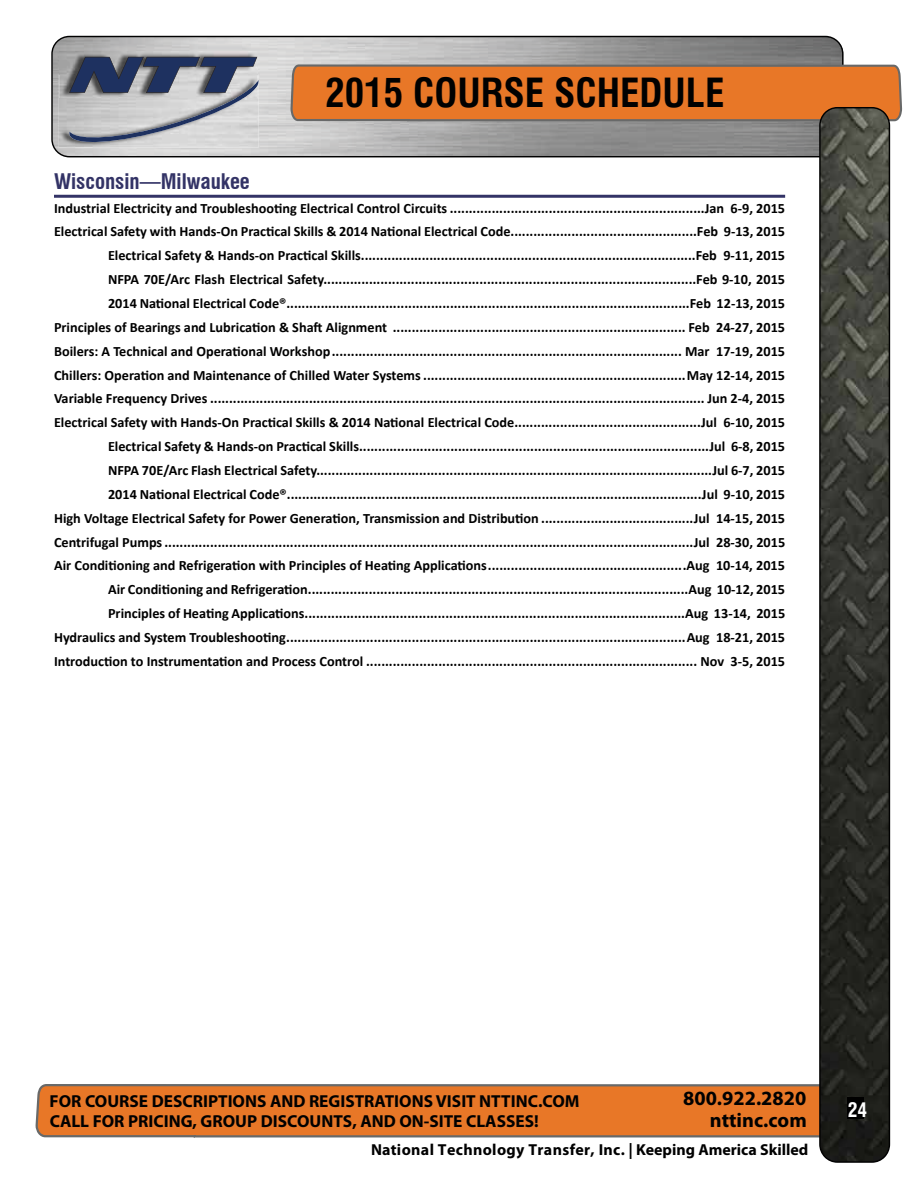
<style>
.page{position:relative;width:918px;height:1188px;background:#fff}
.page>*{position:absolute;margin:0;border:0;box-sizing:border-box;transform-origin:0 0}
.t1{font:700 condensed 39.15px "Swiss 721 BT";color:#010101}
.t2{font:700 condensed 21px "Swiss 721 BT";color:#336}
.t3{font:700 20.25px/21.8px "Myriad Pro";color:#010101;text-align:right}
.t4{font:700 condensed 19.5px "Swiss 721 BT";color:#fff}
.t5{font:700 condensed 18px "Swiss 721 BT";color:#fff}
.t6{font:700 17.4px/20.2px "Myriad Pro";color:#010101}
.t7{font:700 15.9px "Myriad Pro";letter-spacing:.02em;color:#010101}
.t8{font:700 14.25px/23.9px "Calibri";color:#000;text-align:right}
.s1{font-size:19.5px}
</style>
<div class="page">
<svg style="left:51px;top:36px;width:793px;height:121px;background:#a2a2a2"></svg>
<svg style="left:291px;top:64px;width:611px;height:57px;background:#dd762e"></svg>
<svg style="left:36px;top:1084px;width:783px;height:53px;background:#de762d"></svg>
<svg style="left:819px;top:107px;width:71px;height:1056px;background:#34352f"></svg>
<img style="left:59px;top:98px;width:200px;height:50px">
<img style="left:59px;top:52px;width:198px;height:46px">
<svg style="left:69px;top:57px;width:193px;height:90px;background:#969ba7"></svg>
<div style="left:848px;top:1097px;width:16px;height:22px;background:#000"></div>
<hr style="left:54px;top:195px;width:731px;height:3px;background:#336">
<h1 class="t1" style="left:325px;top:69px;width:401px">2015 COURSE SCHEDULE</h1>
<h2 class="t2" style="left:54px;top:169px;width:197px">Wisconsin—Milwaukee</h2>
<p class="t8" style="left:54px;top:196px;width:733px">Industrial Electricity and Troubleshooting Electrical Control Circuits ...................................................................Jan 6-9, 2015<br>Electrical Safety with Hands-On Practical Skills &amp; 2014 National Electrical Code.................................................Feb 9-13, 2015<br>Electrical Safety &amp; Hands-on Practical Skills........................................................................................Feb 9-11, 2015<br>NFPA 70E/Arc Flash Electrical Safety..................................................................................................Feb 9-10, 2015<br>2014 National Electrical Code®..........................................................................................................Feb 12-13, 2015<br>Principles of Bearings and Lubrication &amp; Shaft Alignment ............................................................................. Feb 24-27, 2015<br>Boilers: A Technical and Operational Workshop............................................................................................ Mar 17-19, 2015<br>Chillers: Operation and Maintenance of Chilled Water Systems .....................................................................May 12-14, 2015<br>Variable Frequency Drives .................................................................................................................................. Jun 2-4, 2015<br>Electrical Safety with Hands-On Practical Skills &amp; 2014 National Electrical Code.................................................Jul 6-10, 2015<br>Electrical Safety &amp; Hands-on Practical Skills............................................................................................Jul 6-8, 2015<br>NFPA 70E/Arc Flash Electrical Safety........................................................................................................Jul 6-7, 2015<br>2014 National Electrical Code®.............................................................................................................Jul 9-10, 2015<br>High Voltage Electrical Safety for Power Generation, Transmission and Distribution ........................................Jul 14-15, 2015<br>Centrifugal Pumps...........................................................................................................................................Jul 28-30, 2015<br>Air Conditioning and Refrigeration with Principles of Heating Applications....................................................Aug 10-14, 2015<br>Air Conditioning and Refrigeration....................................................................................................Aug 10-12, 2015<br>Principles of Heating Applications....................................................................................................Aug 13-14, 2015<br>Hydraulics and System Troubleshooting.........................................................................................................Aug 18-21, 2015<br>Introduction to Instrumentation and Process Control ....................................................................................... Nov 3-5, 2015</p>
<h3 class="t3" style="left:683px;top:1087px;width:125px">800.922.2820 nttinc.com</h3>
<p class="t6" style="left:50px;top:1090px;width:531px">FOR COURSE DESCRIPTIONS AND REGISTRATIONS VISIT NTTINC.COM<br>CALL FOR PRICING, GROUP DISCOUNTS, AND ON-SITE CLASSES!</p>
<p class="t7" style="left:371px;top:1139px;width:439px">National Technology Transfer, Inc. | Keeping America Skilled</p>
<p class="t5" style="left:844px;top:1091px;width:24px">24<span class="s1">2 4</span></p>
<h3 class="t4" style="left:848px;top:1098px;width:21px">2 41</h3>
</div>
